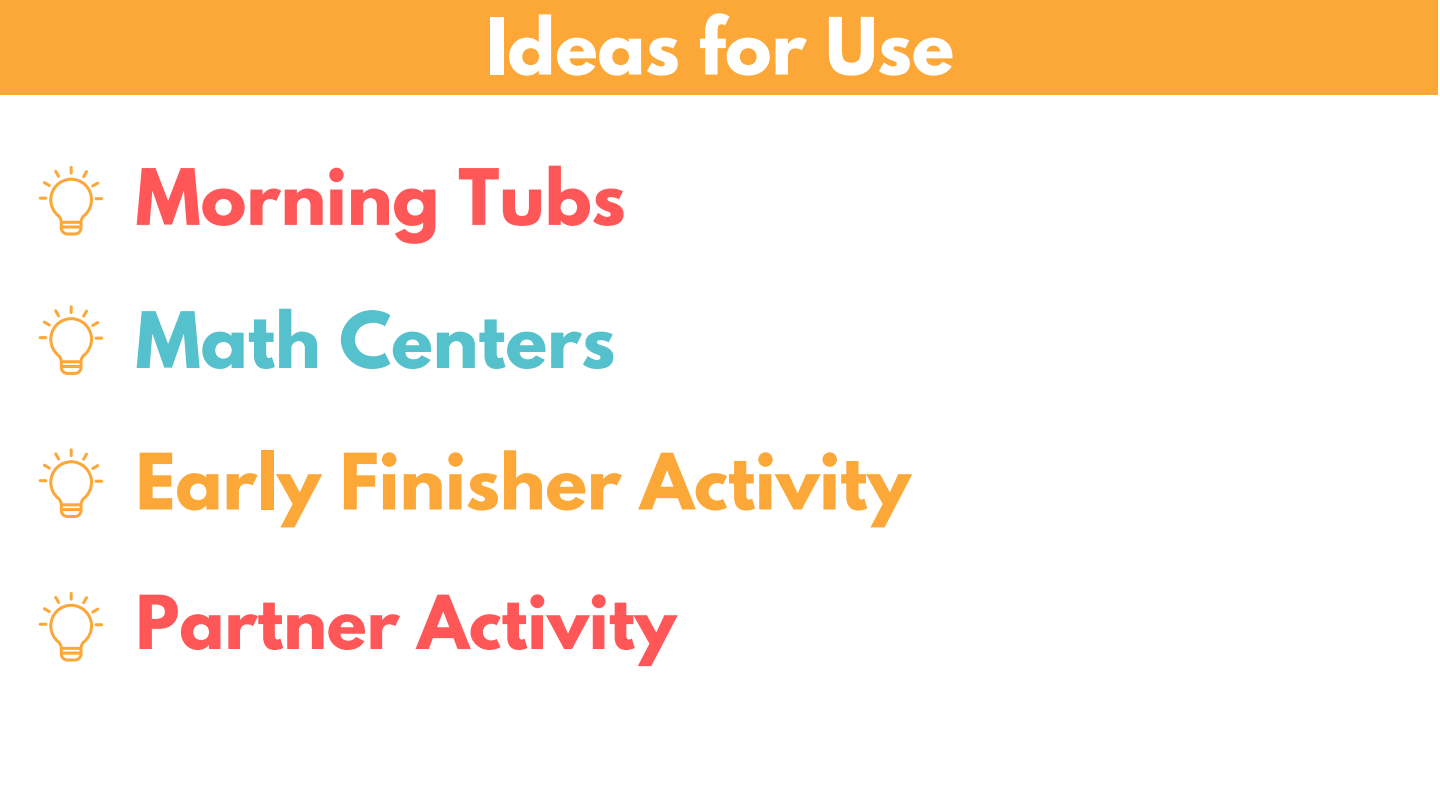
<style>
.page{position:relative;width:1440px;height:810px;background:#fff}
.page>*{position:absolute;margin:0;border:0;box-sizing:border-box;transform-origin:0 0}
.t1{font:700 70px "League Spartan";color:#fff}
.t2{font:700 68.9px "League Spartan";color:#fca838}
.t3{font:700 68.9px "League Spartan";color:#ff5757}
.t4{font:700 68.9px "League Spartan";color:#55c1cc}
.t5{font:700 65.9px "League Spartan";color:#ff5757}
</style>
<div class="page">
<div style="left:0;top:0;width:1438px;height:94px;background:#fca838"></div>
<svg style="left:39px;top:166px;width:64px;height:70px"></svg>
<svg style="left:39px;top:305px;width:64px;height:70px"></svg>
<svg style="left:39px;top:448px;width:64px;height:70px"></svg>
<svg style="left:39px;top:592px;width:64px;height:70px"></svg>
<p class="t1" style="left:486px;top:12px;width:470px">Ideas for Use</p>
<p class="t3" style="left:136px;top:163px;width:491px">Morning Tubs</p>
<p class="t4" style="left:136px;top:306px;width:481px">Math Centers</p>
<p class="t2" style="left:136px;top:447px;width:777px">Early Finisher Activity</p>
<p class="t5" style="left:136px;top:590px;width:542px">Partner Activity</p>
</div>
